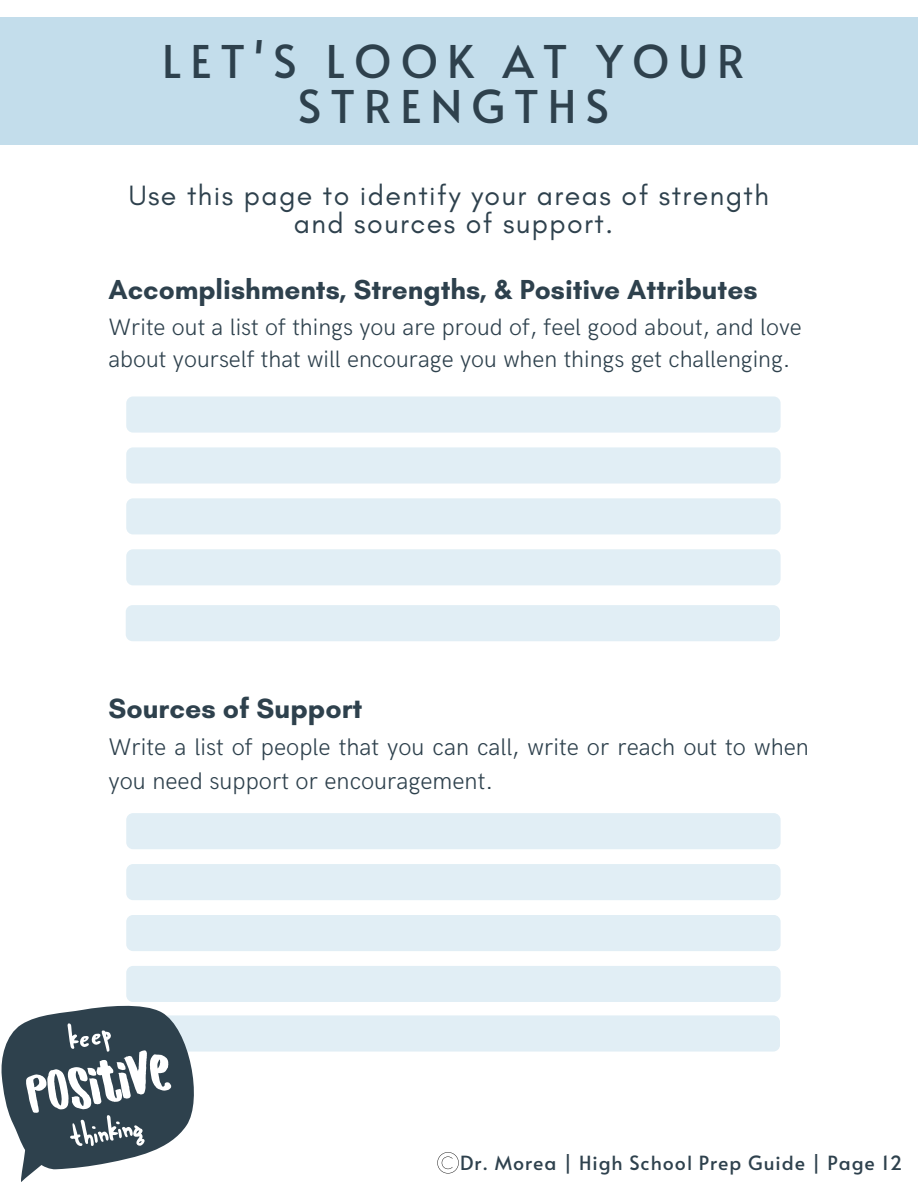
<style>
.page{position:relative;width:918px;height:1188px;background:#fff}
.page>*{position:absolute;margin:0;border:0;box-sizing:border-box;transform-origin:0 0}
.t1{font:45px/45px "Alata";letter-spacing:.2em;color:#2e414d;text-align:center}
.t2{font:28.5px "Glacial Indifference";letter-spacing:.05em;color:#2e414d}
.t3{font:700 28.5px "Glacial Indifference";color:#2e414d}
.t4{font:700 28.05px "Glacial Indifference";color:#2e414d}
.t5{font:300 24.15px/33.8px "HK Grotesk";color:#2e414d}
.t6{font:300 23.7px/32.7px "HK Grotesk";color:#2e414d}
.t7{font:19.5px "Alata";letter-spacing:.05em;color:#2e414d}
</style>
<div class="page">
<div style="left:0;top:17px;width:918px;height:128px;background:#c3ddeb"></div>
<div style="left:126px;top:396px;width:655px;height:37px;background:#e1eef5"></div>
<div style="left:126px;top:447px;width:655px;height:37px;background:#e1eef5"></div>
<div style="left:126px;top:498px;width:655px;height:36px;background:#e1eef5"></div>
<div style="left:126px;top:549px;width:655px;height:36px;background:#e1eef5"></div>
<div style="left:126px;top:813px;width:655px;height:36px;background:#e1eef5"></div>
<div style="left:126px;top:864px;width:655px;height:36px;background:#e1eef5"></div>
<div style="left:126px;top:915px;width:655px;height:36px;background:#e1eef5"></div>
<div style="left:126px;top:605px;width:654px;height:36px;background:#e1eef5"></div>
<svg style="left:1px;top:966px;width:780px;height:216px"></svg>
<p class="t1" style="left:162px;top:37px;width:584px">LET'S LOOK AT YOUR<br>STRENGTHS</p>
<p class="t2" style="left:129px;top:178px;width:642px">Use this page to identify your areas of strength</p>
<p class="t2" style="left:294px;top:206px;width:321px">and sources of support.</p>
<p class="t4" style="left:109px;top:272px;width:651px">Accomplishments, Strengths, &amp; Positive Attributes</p>
<p class="t6" style="left:109px;top:311px;width:695px">Write out a list of things you are proud of, feel good about, and love about yourself that will encourage you when things get challenging.</p>
<p class="t3" style="left:109px;top:691px;width:255px">Sources of Support</p>
<p class="t5" style="left:109px;top:731px;width:702px">Write a list of people that you can call, write or reach out to when you need support or encouragement.</p>
<p class="t7" style="left:460px;top:1149px;width:444px">Dr. Morea | High School Prep Guide | Page 12</p>
</div>
